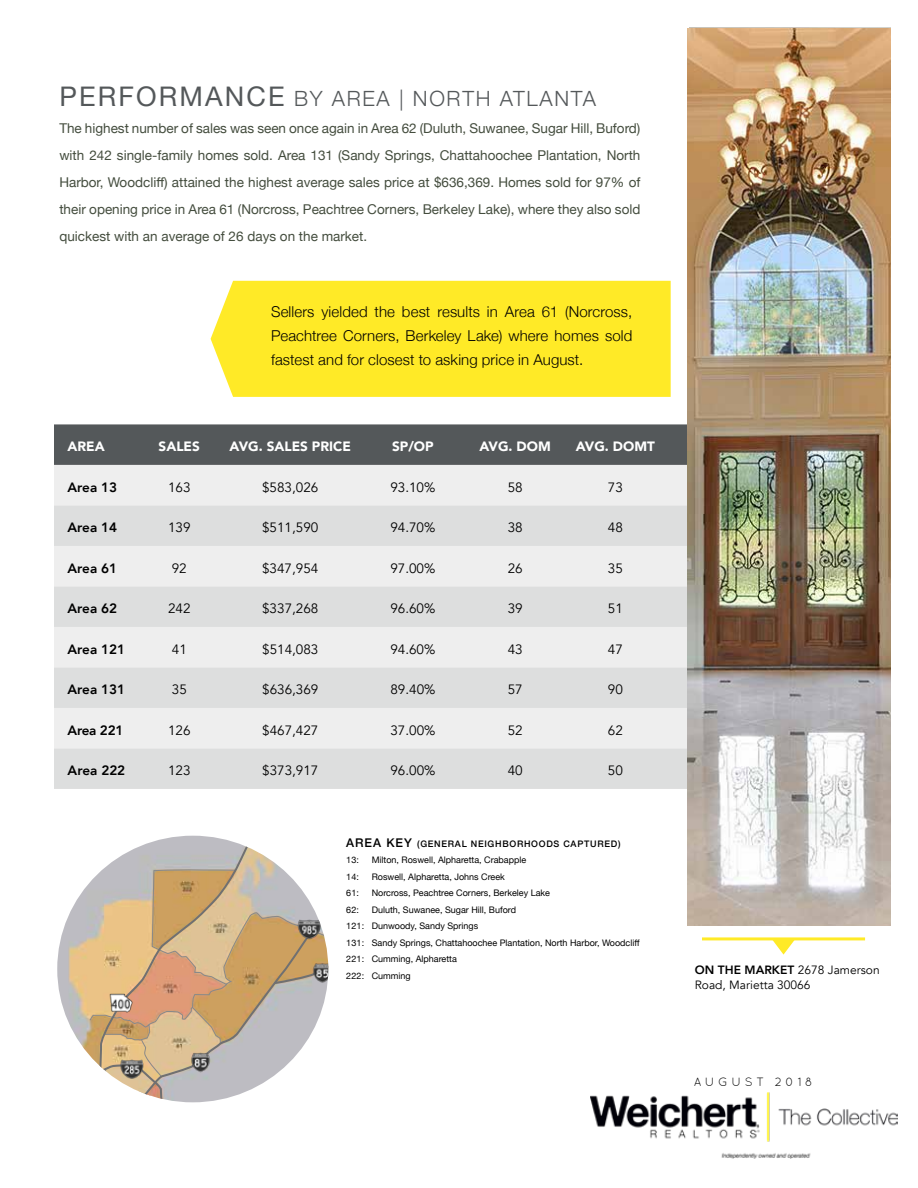
<style>
.page{position:relative;width:918px;height:1188px;background:#fff}
.page>*{position:absolute;margin:0;border:0;box-sizing:border-box;transform-origin:0 0}
.t1{font:300 21px "Helvetica Neue";letter-spacing:.08em;color:#54585a}
.t2{font:300 15px/24px "Helvetica Neue";letter-spacing:.005em;color:#000;text-align:justify}
.t3{font:13.5px/27px "Helvetica Neue";color:#444d3e;text-align:justify}
.t4{font:13.5px "Avenir";color:#000}
.t5{font:800 13.5px "Avenir";color:#000}
.t6{font:900 13.5px "Avenir";color:#fff}
.t7{font:12px/15px "Avenir";color:#000}
.t8{font:12px "Quicksand";letter-spacing:.3em;color:#000}
.t9{font:9px/16.5px "Helvetica Neue";color:#000}
.t10{font:500 9px/16.5px "Helvetica Neue";letter-spacing:.08em;color:#000}
.s1{font-weight:400;font-size:27px}
.s2{font-size:12px}
.s3{font-weight:400}
.s4{font-weight:800}
</style>
<div class="page">
<div style="left:211px;top:281px;width:460px;height:116px;background:#ffea27"></div>
<div style="left:54px;top:424px;width:634px;height:41px;background:#54585a"></div>
<div style="left:54px;top:465px;width:634px;height:40px;background:#eee"></div>
<svg style="left:54px;top:505px;width:634px;height:284px;fill:#dddede"></svg>
<svg style="left:57px;top:836px;width:271px;height:266px"></svg>
<img style="left:688px;top:28px;width:203px;height:898px">
<hr style="left:702px;top:937px;width:163px;height:3px;background:#ffea27">
<svg style="left:772px;top:940px;width:23px;height:15px"></svg>
<img style="left:591px;top:1092px;width:306px;height:67px">
<h1 class="t1" style="left:59px;top:81px;width:538px"><span class="s1">PERFORMANCE</span> BY AREA | NORTH ATLANTA</h1>
<p class="t3" style="left:59px;top:115px;width:583px">The highest number of sales was seen once again in Area 62 (Duluth, Suwanee, Sugar Hill, Buford) with 242 single-family homes sold. Area 131 (Sandy Springs, Chattahoochee Plantation, North Harbor, Woodcliff) attained the highest average sales price at $636,369. Homes sold for 97% of their opening price in Area 61 (Norcross, Peachtree Corners, Berkeley Lake), where they also sold quickest with an average of 26 days on the market.</p>
<p class="t2" style="left:271px;top:299px;width:363px">Sellers yielded the best results in Area 61 (Norcross, Peachtree Corners, Berkeley Lake) where homes sold fastest and for closest to asking price in August.</p>
<p class="t6" style="left:68px;top:435px;width:39px">AREA</p>
<p class="t6" style="left:159px;top:435px;width:43px">SALES</p>
<p class="t6" style="left:230px;top:435px;width:123px">AVG. SALES PRICE</p>
<p class="t6" style="left:392px;top:435px;width:43px">SP/OP</p>
<p class="t6" style="left:479px;top:435px;width:73px">AVG. DOM</p>
<p class="t6" style="left:576px;top:435px;width:81px">AVG. DOMT</p>
<p class="t5" style="left:68px;top:477px;width:51px">Area 13</p>
<p class="t4" style="left:168px;top:479px;width:24px">163</p>
<p class="t4" style="left:262px;top:479px;width:58px">$583,026</p>
<p class="t4" style="left:390px;top:479px;width:47px">93.10%</p>
<p class="t4" style="left:508px;top:479px;width:17px">58</p>
<p class="t4" style="left:608px;top:479px;width:17px">73</p>
<p class="t5" style="left:68px;top:517px;width:51px">Area 14</p>
<p class="t4" style="left:168px;top:520px;width:24px">139</p>
<p class="t4" style="left:262px;top:520px;width:58px">$511,590</p>
<p class="t4" style="left:390px;top:520px;width:47px">94.70%</p>
<p class="t4" style="left:508px;top:520px;width:17px">38</p>
<p class="t4" style="left:608px;top:520px;width:17px">48</p>
<p class="t5" style="left:68px;top:558px;width:51px">Area 61</p>
<p class="t4" style="left:172px;top:560px;width:17px">92</p>
<p class="t4" style="left:262px;top:560px;width:58px">$347,954</p>
<p class="t4" style="left:390px;top:560px;width:47px">97.00%</p>
<p class="t4" style="left:508px;top:560px;width:17px">26</p>
<p class="t4" style="left:608px;top:560px;width:17px">35</p>
<p class="t5" style="left:68px;top:598px;width:51px">Area 62</p>
<p class="t4" style="left:168px;top:601px;width:24px">242</p>
<p class="t4" style="left:262px;top:601px;width:58px">$337,268</p>
<p class="t4" style="left:390px;top:601px;width:47px">96.60%</p>
<p class="t4" style="left:508px;top:601px;width:17px">39</p>
<p class="t4" style="left:608px;top:601px;width:17px">51</p>
<p class="t5" style="left:68px;top:639px;width:59px">Area 121</p>
<p class="t4" style="left:172px;top:641px;width:17px">41</p>
<p class="t4" style="left:262px;top:641px;width:58px">$514,083</p>
<p class="t4" style="left:390px;top:641px;width:47px">94.60%</p>
<p class="t4" style="left:508px;top:641px;width:17px">43</p>
<p class="t4" style="left:608px;top:641px;width:17px">47</p>
<p class="t5" style="left:68px;top:679px;width:59px">Area 131</p>
<p class="t4" style="left:172px;top:682px;width:17px">35</p>
<p class="t4" style="left:262px;top:682px;width:58px">$636,369</p>
<p class="t4" style="left:390px;top:682px;width:47px">89.40%</p>
<p class="t4" style="left:508px;top:682px;width:17px">57</p>
<p class="t4" style="left:608px;top:682px;width:17px">90</p>
<p class="t5" style="left:68px;top:720px;width:57px">Area 221</p>
<p class="t4" style="left:168px;top:722px;width:24px">126</p>
<p class="t4" style="left:262px;top:722px;width:58px">$467,427</p>
<p class="t4" style="left:390px;top:722px;width:47px">37.00%</p>
<p class="t4" style="left:508px;top:722px;width:17px">52</p>
<p class="t4" style="left:608px;top:722px;width:17px">62</p>
<p class="t5" style="left:68px;top:760px;width:59px">Area 222</p>
<p class="t4" style="left:168px;top:763px;width:24px">123</p>
<p class="t4" style="left:262px;top:763px;width:58px">$373,917</p>
<p class="t4" style="left:390px;top:763px;width:47px">96.00%</p>
<p class="t4" style="left:508px;top:763px;width:17px">40</p>
<p class="t4" style="left:608px;top:763px;width:17px">50</p>
<p class="t10" style="left:346px;top:835px;width:276px"><span class="s2">AREA KEY</span> (GENERAL NEIGHBORHOODS CAPTURED)<br><span class="s3">13:</span></p>
<p class="t9" style="left:372px;top:853px;width:156px">Milton, Roswell, Alpharetta, Crabapple</p>
<p class="t9" style="left:346px;top:869px;width:14px">14:</p>
<p class="t9" style="left:372px;top:869px;width:135px">Roswell, Alpharetta, Johns Creek</p>
<p class="t9" style="left:346px;top:886px;width:14px">61:</p>
<p class="t9" style="left:372px;top:886px;width:180px">Norcross, Peachtree Corners, Berkeley Lake</p>
<p class="t9" style="left:346px;top:902px;width:14px">62:</p>
<p class="t9" style="left:346px;top:902px;width:295px;text-indent:25px">Duluth, Suwanee, Sugar Hill, Buford<br>121: Dunwoody, Sandy Springs<br>131: Sandy Springs, Chattahoochee Plantation, North Harbor, Woodcliff 221: Cumming, Alpharetta<br>222: Cumming</p>
<p class="t7" style="left:695px;top:962px;width:186px"><span class="s4">ON THE MARKET</span> 2678 Jamerson<br>Road, Marietta 30066</p>
<p class="t8" style="left:694px;top:1075px;width:121px">AUGUST 2018</p>
</div>
